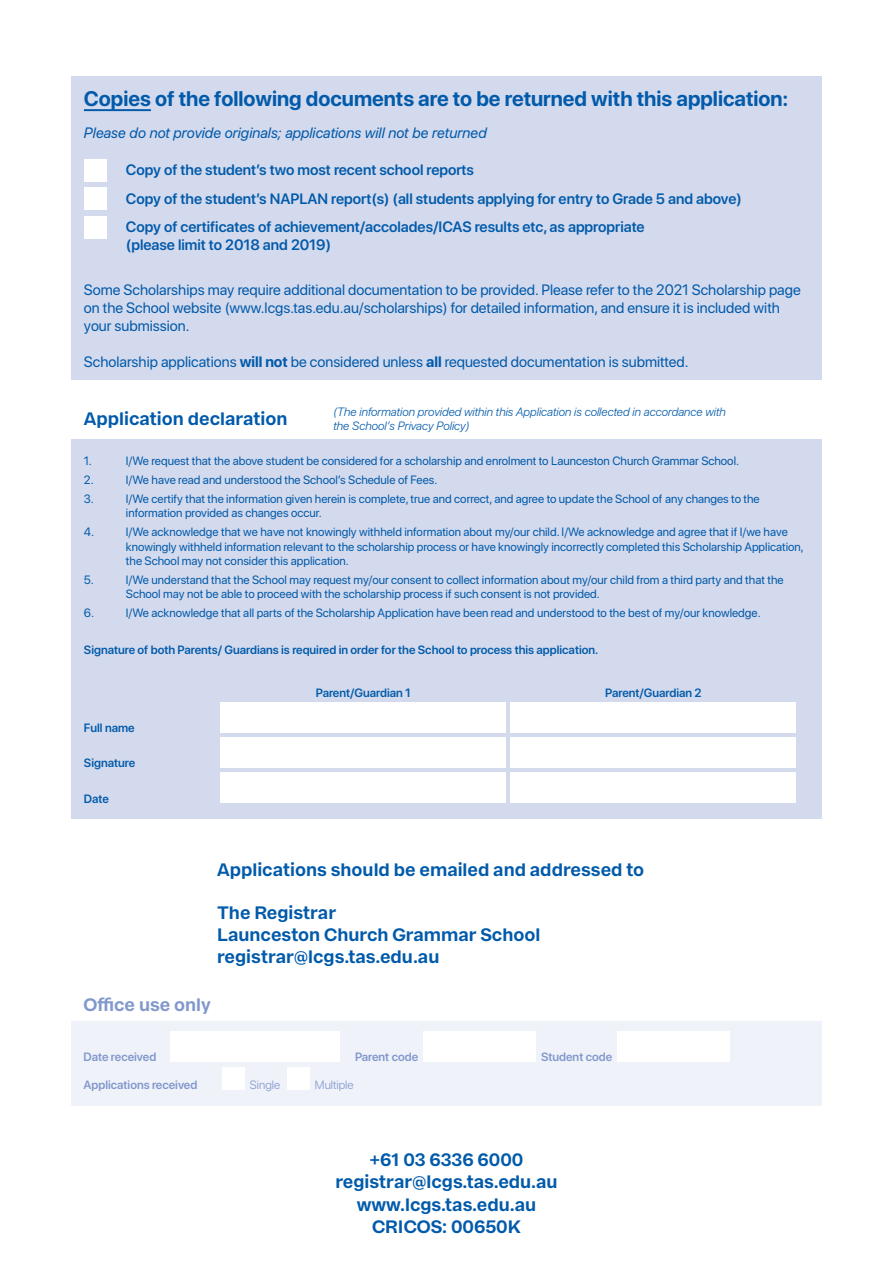
<style>
.page{position:relative;width:893px;height:1263px;background:#fff}
.page>*{position:absolute;margin:0;border:0;box-sizing:border-box;transform-origin:0 0}
.t1{font:700 21px "SF Pro Display";color:#015aaa}
.subheading{font:700 18px "Franca";color:#015aaa}
.form_fields{font:700 18px "Franca";color:#015aaa}
.subheading-2{font:700 18px "Franca";color:#8197cd}
.t2{font:15px/18px "SF Pro Display";color:#015aaa}
.bullets{font:600 15px/18px "SF Pro Display";color:#015aaa}
.table_text{font:italic 15px "SF Pro Display";color:#015aaa}
.t3{font:12px/14.4px "SF Pro Display";color:#015aaa}
.form_fields-2{font:600 12px "SF Pro Display";color:#015aaa}
.italics{font:italic 300 12px/14.4px "SF Pro Display";color:#015aaa}
.form_fields-3{font:600 12px "SF Pro Display";color:#8197cd}
.form_fields-4{font:300 12px "SF Pro Display";color:#8197cd}
.s1{font-weight:700}
</style>
<div class="page">
<div style="left:72px;top:77px;width:750px;height:303px;background:#d4daed"></div>
<hr style="left:84px;top:109px;width:67px;height:2px;background:#015aaa">
<div style="left:84px;top:159px;width:22px;height:22px;background:#fff"></div>
<div style="left:84px;top:187px;width:22px;height:23px;background:#fff"></div>
<div style="left:84px;top:216px;width:22px;height:22px;background:#fff"></div>
<div style="left:72px;top:439px;width:750px;height:379px;background:#d4daed"></div>
<div style="left:220px;top:702px;width:285px;height:30px;background:#fff"></div>
<div style="left:510px;top:702px;width:285px;height:30px;background:#fff"></div>
<div style="left:220px;top:737px;width:285px;height:30px;background:#fff"></div>
<div style="left:510px;top:737px;width:285px;height:30px;background:#fff"></div>
<div style="left:220px;top:773px;width:285px;height:30px;background:#fff"></div>
<div style="left:510px;top:773px;width:285px;height:30px;background:#fff"></div>
<div style="left:71px;top:1022px;width:750px;height:84px;background:#eff2f9"></div>
<div style="left:170px;top:1031px;width:169px;height:30px;background:#fff"></div>
<div style="left:423px;top:1031px;width:113px;height:30px;background:#fff"></div>
<div style="left:617px;top:1031px;width:113px;height:30px;background:#fff"></div>
<div style="left:222px;top:1067px;width:23px;height:22px;background:#fff"></div>
<div style="left:287px;top:1067px;width:23px;height:22px;background:#fff"></div>
<p class="t1" style="left:84px;top:84px;width:706px">Copies of the following documents are to be returned with this application:</p>
<p class="table_text" style="left:84px;top:122px;width:404px">Please do not provide originals; applications will not be returned</p>
<p class="bullets" style="left:126px;top:161px;width:350px">Copy of the student’s two most recent school reports</p>
<p class="bullets" style="left:126px;top:190px;width:617px">Copy of the student’s NAPLAN report(s) (all students applying for entry to Grade 5 and above)</p>
<p class="bullets" style="left:126px;top:218px;width:520px">Copy of certificates of achievement/accolades/ICAS results etc, as appropriate (please limit to 2018 and 2019)</p>
<p class="t2" style="left:84px;top:281px;width:718px">Some Scholarships may require additional documentation to be provided. Please refer to the 2021 Scholarship page on the School website (www.lcgs.tas.edu.au/scholarships) for detailed information, and ensure it is included with your submission.</p>
<p class="t2" style="left:84px;top:353px;width:606px">Scholarship applications <span class="s1">will not</span> be considered unless <span class="s1">all</span> requested documentation is submitted.</p>
<p class="subheading" style="left:84px;top:407px;width:205px">Application declaration</p>
<p class="italics" style="left:334px;top:404px;width:394px">(The information provided within this Application is collected in accordance with the School’s Privacy Policy)</p>
<p class="t3" style="left:84px;top:454px;width:10px">1.</p>
<p class="t3" style="left:126px;top:454px;width:615px">I/We request that the above student be considered for a scholarship and enrolment to Launceston Church Grammar School.</p>
<p class="t3" style="left:84px;top:472px;width:11px">2.</p>
<p class="t3" style="left:126px;top:472px;width:313px">I/We have read and understood the School’s Schedule of Fees.</p>
<p class="t3" style="left:84px;top:491px;width:11px">3.</p>
<p class="t3" style="left:126px;top:491px;width:635px">I/We certify that the information given herein is complete, true and correct, and agree to update the School of any changes to the information provided as changes occur.</p>
<p class="t3" style="left:84px;top:525px;width:12px">4.</p>
<p class="t3" style="left:126px;top:525px;width:679px">I/We acknowledge that we have not knowingly withheld information about my/our child. I/We acknowledge and agree that if I/we have knowingly withheld information relevant to the scholarship process or have knowingly incorrectly completed this Scholarship Application, the School may not consider this application.</p>
<p class="t3" style="left:84px;top:572px;width:12px">5.</p>
<p class="t3" style="left:126px;top:572px;width:659px">I/We understand that the School may request my/our consent to collect information about my/our child from a third party and that the<br>School may not be able to proceed with the scholarship process if such consent is not provided.</p>
<p class="t3" style="left:84px;top:606px;width:12px">6.</p>
<p class="t3" style="left:126px;top:606px;width:636px">I/We acknowledge that all parts of the Scholarship Application have been read and understood to the best of my/our knowledge.</p>
<p class="form_fields-2" style="left:84px;top:642px;width:516px">Signature of both Parents/ Guardians is required in order for the School to process this application.</p>
<p class="form_fields-2" style="left:84px;top:721px;width:52px">Full name</p>
<p class="form_fields-2" style="left:84px;top:756px;width:53px">Signature</p>
<p class="form_fields-2" style="left:84px;top:792px;width:27px">Date</p>
<p class="form_fields-2" style="left:316px;top:685px;width:96px">Parent/Guardian 1</p>
<p class="form_fields-2" style="left:605px;top:685px;width:98px">Parent/Guardian 2</p>
<p class="subheading" style="left:217px;top:858px;width:429px">Applications should be emailed and addressed to</p>
<p class="subheading" style="left:217px;top:902px;width:120px">The Registrar</p>
<p class="subheading" style="left:217px;top:923px;width:325px">Launceston Church Grammar School</p>
<p class="subheading" style="left:217px;top:945px;width:224px">registrar@lcgs.tas.edu.au</p>
<p class="subheading-2" style="left:84px;top:994px;width:129px">Office use only</p>
<p class="form_fields-3" style="left:84px;top:1050px;width:74px">Date received</p>
<p class="form_fields-3" style="left:355px;top:1050px;width:65px">Parent code</p>
<p class="form_fields-3" style="left:541px;top:1050px;width:73px">Student code</p>
<p class="form_fields-3" style="left:84px;top:1078px;width:115px">Applications received</p>
<p class="form_fields-4" style="left:250px;top:1078px;width:32px">Single</p>
<p class="form_fields-4" style="left:315px;top:1078px;width:40px">Multiple</p>
<p class="form_fields" style="left:369px;top:1148px;width:155px">+61 03 6336 6000</p>
<p class="form_fields" style="left:335px;top:1170px;width:224px">registrar@lcgs.tas.edu.au</p>
<p class="form_fields" style="left:357px;top:1193px;width:181px">www.lcgs.tas.edu.au</p>
<p class="form_fields" style="left:372px;top:1215px;width:150px">CRICOS: 00650K</p>
</div>
